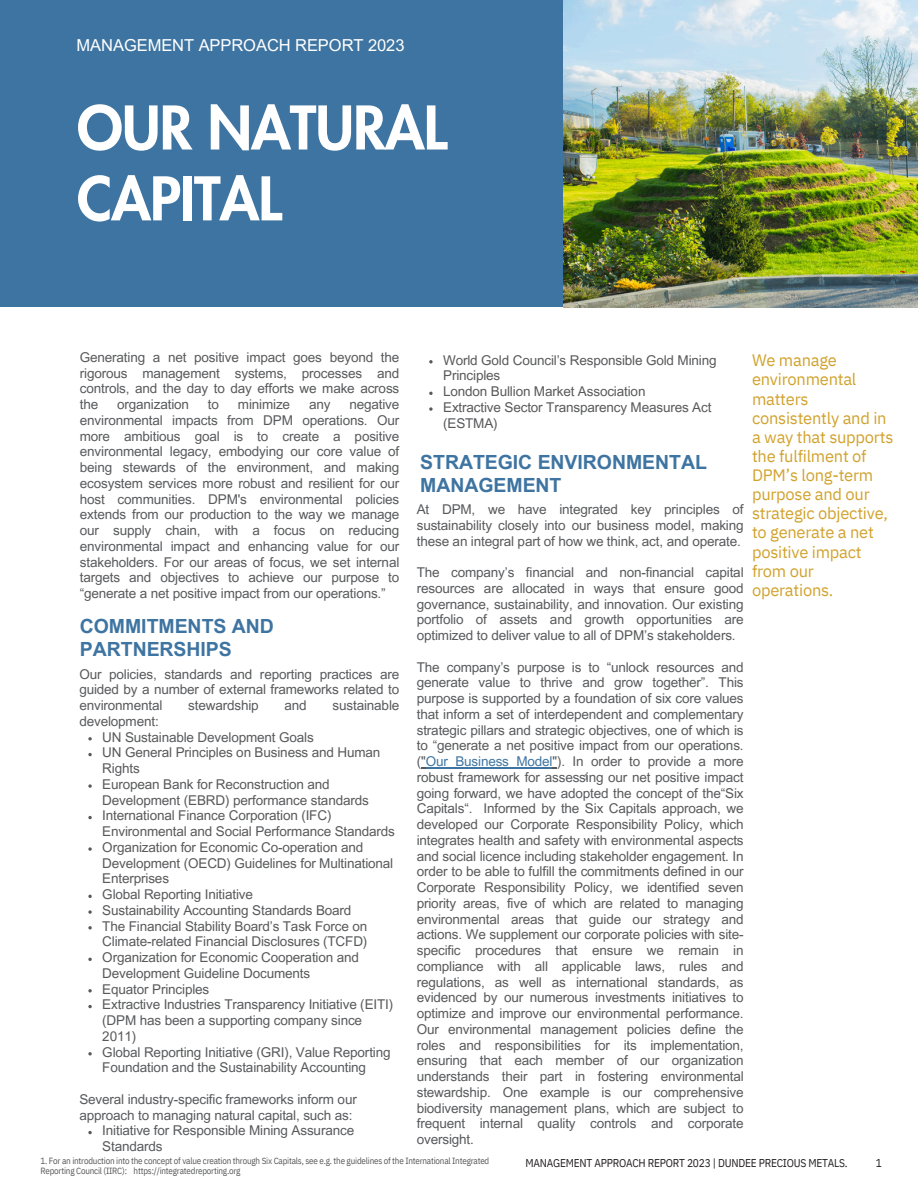
<style>
.page{position:relative;width:918px;height:1188px;background:#fff}
.page>*{position:absolute;margin:0;border:0;box-sizing:border-box;transform-origin:0 0}
.t1{font:800 58.5px/70.8px "Futura LT Pro";letter-spacing:-.015em;color:#fff}
.t2{font:700 19.5px/22.5px "Arial MT Pro";letter-spacing:-.005em;color:#3e74a1}
.t3{font:16.5px/19.2px "IBM Plex Sans";letter-spacing:-.015em;color:#d1a22c}
.t4{font:16.5px "Arial MT Pro";letter-spacing:-.005em;color:#fff}
.t5{font:13.5px/15.8px "Arial MT Pro";letter-spacing:-.01em;color:#58595b}
.t6{font:11.25px "IBM Plex Sans Cond";letter-spacing:-.02em;color:#231f20}
.t7{font:9px "IBM Plex Sans Cond";letter-spacing:-.02em;color:#58595b}
.t8{font:9px "Arial MT Pro";color:#58595b}
.s1{color:#3e74a1}
</style>
<div class="page">
<div style="left:0;top:1px;width:918px;height:306px;background:#3e74a1"></div>
<img style="left:563px;top:0;width:355px;height:308px">
<svg style="left:88px;top:737px;width:4px;height:4px"></svg>
<svg style="left:88px;top:753px;width:4px;height:3px"></svg>
<svg style="left:88px;top:784px;width:4px;height:4px"></svg>
<svg style="left:88px;top:816px;width:4px;height:3px"></svg>
<svg style="left:88px;top:847px;width:4px;height:4px"></svg>
<svg style="left:88px;top:895px;width:4px;height:3px"></svg>
<svg style="left:88px;top:910px;width:4px;height:4px"></svg>
<svg style="left:88px;top:926px;width:4px;height:4px"></svg>
<svg style="left:88px;top:958px;width:4px;height:3px"></svg>
<svg style="left:88px;top:989px;width:4px;height:4px"></svg>
<svg style="left:88px;top:1005px;width:4px;height:3px"></svg>
<svg style="left:88px;top:1052px;width:4px;height:4px"></svg>
<svg style="left:88px;top:1131px;width:4px;height:3px"></svg>
<hr style="left:426px;top:767px;width:126px;height:1px;background:#3e74a1">
<svg style="left:429px;top:360px;width:4px;height:3px"></svg>
<svg style="left:429px;top:392px;width:4px;height:3px"></svg>
<svg style="left:429px;top:407px;width:4px;height:4px"></svg>
<h3 class="t4" style="left:77px;top:39px;width:329px">MANAGEMENT APPROACH REPORT 2023</h3>
<h1 class="t1" style="left:77px;top:95px;width:372px">OUR NATURAL<br>CAPITAL</h1>
<p class="t5" style="left:80px;top:351px;width:321px;text-align:justify">Generating a net positive impact goes beyond the rigorous management systems, processes and controls, and the day to day efforts we make across the</p>
<p class="t5" style="left:80px;top:398px;width:321px;text-align:justify;text-indent:270px">negative environmental impacts from DPM operations. Our more ambitious goal is to create a positive environmental legacy, embodying our core value of being stewards of the environment, and making ecosystem services more robust and resilient for our host communities. DPM's environmental policies extends from our production to the way we manage our supply chain, with a focus on reducing environmental impact and enhancing value for our stakeholders. For our areas of focus, we set internal targets and objectives to achieve our purpose to “generate a net positive impact from our operations.”</p>
<p class="t2" style="left:80px;top:617px;width:196px">COMMITMENTS AND<br>PARTNERSHIPS</p>
<p class="t5" style="left:117px;top:398px;width:73px">organization</p>
<p class="t5" style="left:208px;top:398px;width:13px">to</p>
<p class="t5" style="left:238px;top:398px;width:54px">minimize</p>
<p class="t5" style="left:309px;top:398px;width:23px">any</p>
<h2 class="t5" style="left:79px;top:668px;width:321px;text-align:justify">Our policies, standards and reporting practices are guided by a number of external frameworks related to environmental</h2>
<h2 class="t5" style="left:188px;top:699px;width:72px">stewardship</h2>
<h2 class="t5" style="left:285px;top:699px;width:24px">and</h2>
<h2 class="t5" style="left:333px;top:699px;width:68px">sustainable</h2>
<h2 class="t5" style="left:79px;top:715px;width:81px">development:</h2>
<h5 class="t5" style="left:102px;top:731px;width:213px">UN Sustainable Development Goals</h5>
<h5 class="t5" style="left:102px;top:746px;width:280px">UN General Principles on Business and Human<br>Rights</h5>
<h5 class="t5" style="left:102px;top:778px;width:268px">European Bank for Reconstruction and<br>Development (EBRD) performance standards</h5>
<p class="t5" style="left:102px;top:809px;width:294px">International Finance Corporation (IFC)<br>Environmental and Social Performance Standards</p>
<h2 class="t5" style="left:102px;top:841px;width:293px">Organization for Economic Co-operation and<br>Development (OECD) Guidelines for Multinational<br>Enterprises</h2>
<h5 class="t5" style="left:102px;top:888px;width:152px">Global Reporting Initiative</h5>
<p class="t5" style="left:102px;top:904px;width:251px">Sustainability Accounting Standards Board</p>
<p class="t5" style="left:102px;top:920px;width:267px">The Financial Stability Board’s Task Force on<br>Climate-related Financial Disclosures (TCFD)</p>
<p class="t5" style="left:102px;top:951px;width:258px">Organization for Economic Cooperation and<br>Development Guideline Documents</p>
<p class="t5" style="left:102px;top:983px;width:109px">Equator Principles</p>
<p class="t5" style="left:102px;top:998px;width:293px">Extractive Industries Transparency Initiative (EITI) (DPM has been a supporting company since<br>2011)</p>
<p class="t5" style="left:102px;top:1046px;width:290px">Global Reporting Initiative (GRI), Value Reporting<br>Foundation and the Sustainability Accounting</p>
<p class="t5" style="left:79px;top:1093px;width:279px">Several industry-specific frameworks inform our approach to managing natural capital, such as:</p>
<p class="t5" style="left:102px;top:1124px;width:253px">Initiative for Responsible Mining Assurance<br>Standards</p>
<p class="t5" style="left:443px;top:354px;width:275px">World Gold Council’s Responsible Gold Mining<br>Principles</p>
<p class="t5" style="left:443px;top:385px;width:204px">London Bullion Market Association</p>
<h6 class="t5" style="left:443px;top:401px;width:270px">Extractive Sector Transparency Measures Act (ESTMA)</h6>
<p class="t2" style="left:420px;top:453px;width:288px">STRATEGIC ENVIRONMENTAL<br>MANAGEMENT</p>
<p class="t5" style="left:417px;top:503px;width:328px;text-align:justify">At DPM, we have integrated key principles of sustainability closely into our business model, making these an integral part of how we think, act, and operate.</p>
<p class="t5" style="left:417px;top:566px;width:328px;text-align:justify">The company’s financial and non-financial capital resources are allocated in ways that ensure good governance, sustainability, and innovation. Our existing portfolio of assets and growth opportunities are optimized to deliver value to all of DPM’s stakeholders.</p>
<p class="t5" style="left:417px;top:661px;width:328px;text-align:justify">The company’s purpose is to “unlock resources and generate value to thrive and grow together”. This purpose is supported by a foundation of six core values that inform a set of interdependent and complementary strategic pillars and strategic objectives, one of which is to “generate a net positive impact from our operations. ("<span class="s1">Our Business Model</span>"). In order to provide a more robust framework for assessing our net positive impact going forward, we have adopted the concept of the“Six Capitals“. Informed by the Six Capitals approach, we developed our Corporate Responsibility Policy, which integrates health and safety with environmental aspects and social licence including stakeholder engagement. In order to be able to fulfill the commitments defined in our Corporate Responsibility Policy, we identified seven priority areas, five of which are related to managing environmental areas that guide our strategy and actions. We supplement our corporate policies with site&shy;specific procedures that ensure we remain in compliance with all applicable laws, rules and regulations, as well as international standards, as evidenced by our numerous investments initiatives to optimize and improve our environmental performance.<br>Our environmental management policies define the roles and responsibilities for its implementation, ensuring that each member of our organization understands their part in fostering environmental stewardship. One example is our comprehensive biodiversity management plans, which are subject to frequent internal quality controls and corporate oversight.</p>
<h5 class="t8" style="left:584px;top:774px;width:7px">1</h5>
<p class="t3" style="left:752px;top:350px;width:143px">We manage environmental matters consistently and in a way that supports the fulfilment of<br>DPM’s long-term purpose and our strategic objective, to generate a net positive impact from our operations.</p>
<h4 class="t7" style="left:41px;top:1155px;width:450px">1. For an introduction into the concept of value creation through Six Capitals, see e.g. the guidelines of the International Integrated</h4>
<h5 class="t6" style="left:526px;top:1155px;width:324px">MANAGEMENT APPROACH REPORT 2023 | DUNDEE PRECIOUS METALS.</h5>
<h5 class="t6" style="left:876px;top:1155px;width:8px">1</h5>
<h4 class="t7" style="left:41px;top:1165px;width:202px">Reporting Council (IIRC): https://integratedreporting.org</h4>
</div>
